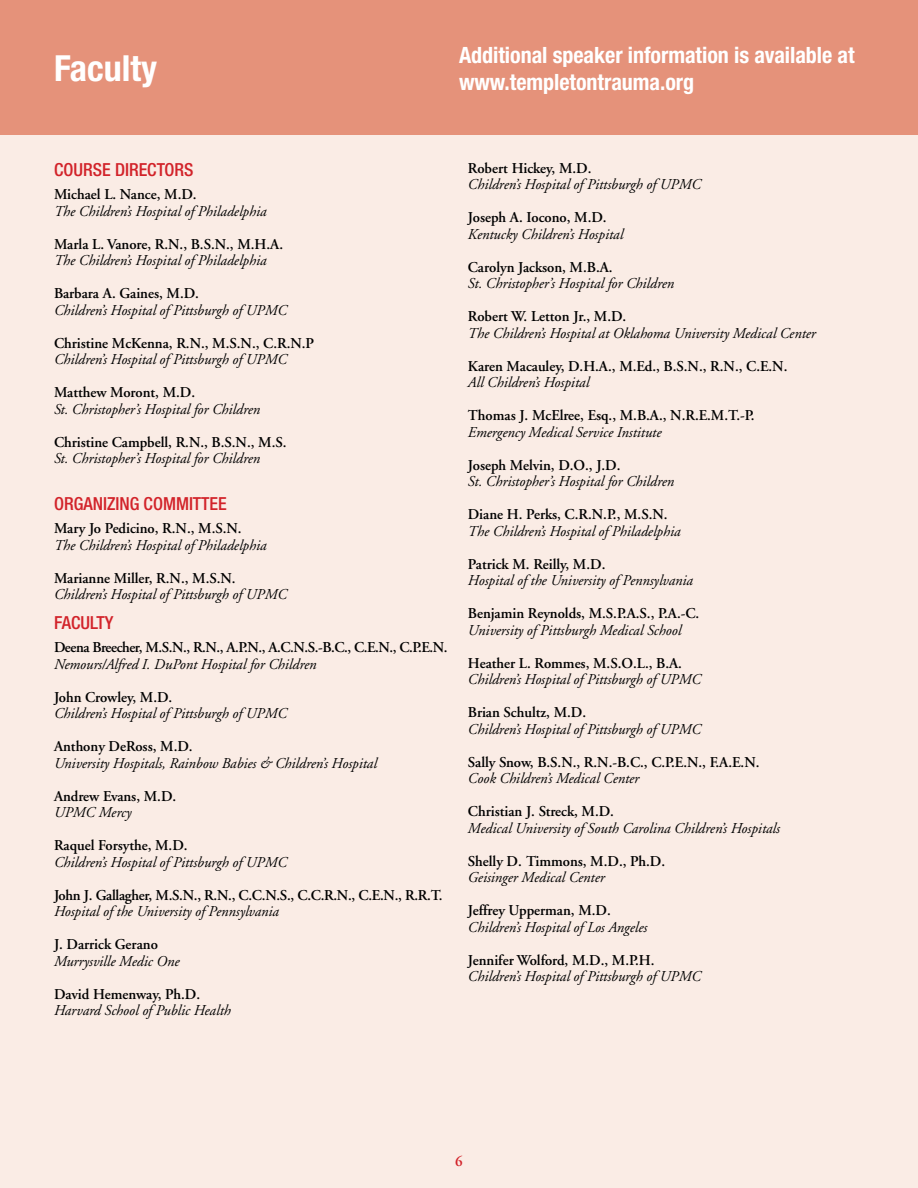
<style>
.page{position:relative;width:918px;height:1188px;background:#fff}
.page>*{position:absolute;margin:0;border:0;box-sizing:border-box;transform-origin:0 0}
.t1{font:700 condensed 36px "Helvetica Neue";color:#fff}
.t2{font:700 condensed 22.5px/26.7px "Helvetica Neue";color:#fff}
.t3{font:500 condensed 18px "Helvetica Neue";color:#d2232a}
.t4{font:italic 15px "Adobe Garamond";color:#000}
.t5{font:600 15px "Adobe Garamond";color:#000}
.t6{font:600 15px "Adobe Garamond";letter-spacing:-.03em;color:#000}
.t7{font:600 15px "Adobe Garamond";letter-spacing:-.02em;color:#000}
.t8{font:600 15px "Adobe Garamond";color:#d2232a}
</style>
<div class="page">
<div style="left:0;top:106px;width:918px;height:1082px;background:#faece5"></div>
<div style="left:0;top:0;width:918px;height:135px;background:#e5927a"></div>
<h1 class="t1" style="left:54px;top:47px;width:105px">Faculty</h1>
<h2 class="t2" style="left:459px;top:41px;width:397px">Additional speaker information is available at www.templetontrauma.org</h2>
<p class="t3" style="left:54px;top:159px;width:141px">COURSE DIRECTORS</p>
<p class="t5" style="left:54px;top:186px;width:144px">Michael L. Nance, M.D.</p>
<p class="t4" style="left:54px;top:203px;width:214px">The Children’s Hospital of Philadelphia</p>
<p class="t5" style="left:54px;top:236px;width:231px">Marla L. Vanore, R.N., B.S.N., M.H.A.</p>
<p class="t4" style="left:54px;top:253px;width:214px">The Children’s Hospital of Philadelphia</p>
<p class="t5" style="left:54px;top:285px;width:147px">Barbara A. Gaines, M.D.</p>
<p class="t4" style="left:54px;top:302px;width:234px">Children’s Hospital of Pittsburgh of UPMC</p>
<p class="t5" style="left:54px;top:335px;width:262px">Christine McKenna, R.N., M.S.N., C.R.N.P</p>
<p class="t4" style="left:54px;top:352px;width:234px">Children’s Hospital of Pittsburgh of UPMC</p>
<p class="t5" style="left:54px;top:384px;width:143px">Matthew Moront, M.D.</p>
<p class="t4" style="left:54px;top:401px;width:208px">St. Christopher’s Hospital for Children</p>
<p class="t5" style="left:54px;top:434px;width:234px">Christine Campbell, R.N., B.S.N., M.S.</p>
<p class="t4" style="left:54px;top:451px;width:208px">St. Christopher’s Hospital for Children</p>
<p class="t3" style="left:54px;top:493px;width:174px">ORGANIZING COMMITTEE</p>
<p class="t5" style="left:54px;top:520px;width:189px">Mary Jo Pedicino, R.N., M.S.N.</p>
<p class="t4" style="left:54px;top:537px;width:214px">The Children’s Hospital of Philadelphia</p>
<p class="t5" style="left:54px;top:570px;width:183px">Marianne Miller, R.N., M.S.N.</p>
<p class="t4" style="left:54px;top:586px;width:234px">Children’s Hospital of Pittsburgh of UPMC</p>
<p class="t3" style="left:54px;top:612px;width:61px">FACULTY</p>
<p class="t6" style="left:54px;top:639px;width:395px">Deena Breecher, M.S.N., R.N., A.P.N., A.C.N.S.-B.C., C.E.N., C.P.E.N.</p>
<p class="t4" style="left:54px;top:656px;width:264px">Nemours/Alfred I. DuPont Hospital for Children</p>
<p class="t5" style="left:54px;top:689px;width:120px">John Crowley, M.D.</p>
<p class="t4" style="left:54px;top:706px;width:234px">Children’s Hospital of Pittsburgh of UPMC</p>
<p class="t5" style="left:54px;top:738px;width:140px">Anthony DeRoss, M.D.</p>
<p class="t4" style="left:54px;top:755px;width:325px">University Hospitals, Rainbow Babies &amp; Children’s Hospital</p>
<p class="t5" style="left:54px;top:788px;width:124px">Andrew Evans, M.D.</p>
<p class="t4" style="left:54px;top:805px;width:79px">UPMC Mercy</p>
<p class="t5" style="left:54px;top:837px;width:135px">Raquel Forsythe, M.D.</p>
<p class="t4" style="left:54px;top:854px;width:234px">Children’s Hospital of Pittsburgh of UPMC</p>
<p class="t7" style="left:54px;top:887px;width:390px">John J. Gallagher, M.S.N., R.N., C.C.N.S., C.C.R.N., C.E.N., R.R.T.</p>
<p class="t4" style="left:54px;top:904px;width:227px">Hospital of the University of Pennsylvania</p>
<p class="t5" style="left:54px;top:936px;width:105px">J. Darrick Gerano</p>
<p class="t4" style="left:54px;top:953px;width:127px">Murrysville Medic One</p>
<p class="t5" style="left:54px;top:986px;width:148px">David Hemenway, Ph.D.</p>
<p class="t4" style="left:54px;top:1003px;width:178px">Harvard School of Public Health</p>
<p class="t5" style="left:468px;top:160px;width:125px">Robert Hickey, M.D.</p>
<p class="t4" style="left:468px;top:177px;width:234px">Children’s Hospital of Pittsburgh of UPMC</p>
<p class="t5" style="left:468px;top:209px;width:140px">Joseph A. Iocono, M.D.</p>
<p class="t4" style="left:468px;top:226px;width:157px">Kentucky Children’s Hospital</p>
<p class="t5" style="left:468px;top:259px;width:146px">Carolyn Jackson, M.B.A.</p>
<p class="t4" style="left:468px;top:276px;width:208px">St. Christopher’s Hospital for Children</p>
<p class="t5" style="left:468px;top:308px;width:160px">Robert W. Letton Jr., M.D.</p>
<p class="t4" style="left:468px;top:325px;width:349px">The Children’s Hospital at Oklahoma University Medical Center</p>
<p class="t5" style="left:468px;top:358px;width:321px">Karen Macauley, D.H.A., M.Ed., B.S.N., R.N., C.E.N.</p>
<p class="t4" style="left:468px;top:375px;width:123px">All Children’s Hospital</p>
<p class="t5" style="left:468px;top:407px;width:288px">Thomas J. McElree, Esq., M.B.A., N.R.E.M.T.-P.</p>
<p class="t4" style="left:468px;top:424px;width:195px">Emergency Medical Service Institute</p>
<p class="t5" style="left:468px;top:457px;width:154px">Joseph Melvin, D.O., J.D.</p>
<p class="t4" style="left:468px;top:474px;width:208px">St. Christopher’s Hospital for Children</p>
<p class="t5" style="left:468px;top:506px;width:201px">Diane H. Perks, C.R.N.P., M.S.N.</p>
<p class="t4" style="left:468px;top:523px;width:214px">The Children’s Hospital of Philadelphia</p>
<p class="t5" style="left:468px;top:556px;width:139px">Patrick M. Reilly, M.D.</p>
<p class="t4" style="left:468px;top:573px;width:227px">Hospital of the University of Pennsylvania</p>
<p class="t5" style="left:468px;top:605px;width:233px">Benjamin Reynolds, M.S.P.A.S., P.A.-C.</p>
<p class="t4" style="left:468px;top:622px;width:215px">University of Pittsburgh Medical School</p>
<p class="t5" style="left:468px;top:655px;width:216px">Heather L. Rommes, M.S.O.L., B.A.</p>
<p class="t4" style="left:468px;top:672px;width:234px">Children’s Hospital of Pittsburgh of UPMC</p>
<p class="t5" style="left:468px;top:704px;width:120px">Brian Schultz, M.D.</p>
<p class="t4" style="left:468px;top:721px;width:234px">Children’s Hospital of Pittsburgh of UPMC</p>
<p class="t5" style="left:468px;top:754px;width:293px">Sally Snow, B.S.N., R.N.-B.C., C.P.E.N., F.A.E.N.</p>
<p class="t4" style="left:468px;top:771px;width:173px">Cook Children’s Medical Center</p>
<p class="t5" style="left:468px;top:803px;width:148px">Christian J. Streck, M.D.</p>
<p class="t4" style="left:468px;top:820px;width:314px">Medical University of South Carolina Children’s Hospitals</p>
<p class="t5" style="left:468px;top:853px;width:199px">Shelly D. Timmons, M.D., Ph.D.</p>
<p class="t4" style="left:468px;top:870px;width:138px">Geisinger Medical Center</p>
<p class="t5" style="left:468px;top:902px;width:144px">Jeffrey Upperman, M.D.</p>
<p class="t4" style="left:468px;top:919px;width:181px">Children’s Hospital of Los Angeles</p>
<p class="t5" style="left:468px;top:952px;width:188px">Jennifer Wolford, M.D., M.P.H.</p>
<p class="t4" style="left:468px;top:969px;width:234px">Children’s Hospital of Pittsburgh of UPMC</p>
<p class="t8" style="left:455px;top:1153px;width:9px">6</p>
</div>
